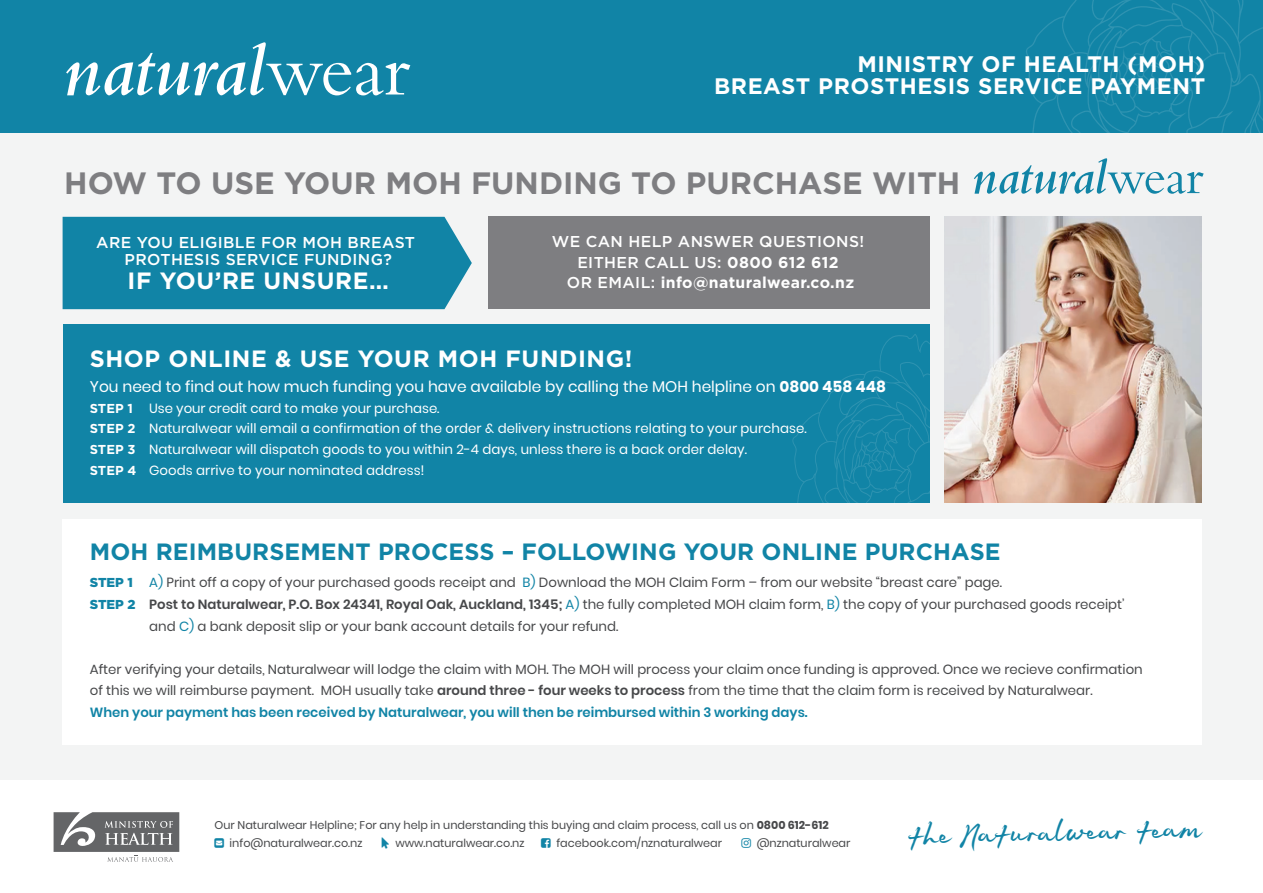
<style>
.page{position:relative;width:1263px;height:893px;background:#fff}
.page>*{position:absolute;margin:0;border:0;box-sizing:border-box;transform-origin:0 0}
.t1{font:34.5px "Rephone Rephone";color:#1184a6}
.t2{font:700 30.9px "Gotham";color:#7e7e81}
.t3{font:700 23.55px "Gotham";letter-spacing:.005em;color:#1184a6}
.t4{font:700 23.55px "Gotham";letter-spacing:.025em;color:#fff}
.t5{font:700 22.35px/22.6px "Gotham";letter-spacing:.025em;color:#fff;text-align:right}
.t6{font:500 15.75px/20.5px "Gotham";letter-spacing:.025em;color:#fff;text-align:center}
.t7{font:15.45px "Poppins";color:#fff}
.t8{font:13.35px/21.6px "Poppins";color:#47484a}
.t9{font:13.35px/20.7px "Poppins";letter-spacing:.005em;color:#fff}
.t10{font:11.25px/17.2px "Poppins";color:#47484a}
.s1{font-weight:700}
.s2{font-family:"Gotham";font-weight:700;font-size:12.9px}
.s3{font-family:"Gotham";font-weight:900;font-size:12.9px;color:#1184a6}
.s4{color:#1184a6}
.s5{font-weight:600}
.s6{font-weight:600;color:#1184a6}
</style>
<div class="page">
<div style="left:0;top:0;width:1263px;height:133px;background:#1184a6"></div>
<svg style="left:1046px;top:0;width:198px;height:26px"></svg>
<div style="left:0;top:133px;width:1263px;height:646px;background:#f3f4f4"></div>
<svg style="left:66px;top:42px;width:344px;height:53px"></svg>
<svg style="left:974px;top:26px;width:289px;height:191px"></svg>
<div style="left:63px;top:519px;width:1139px;height:226px;background:#fff"></div>
<div style="left:63px;top:325px;width:866px;height:178px;background:#1184a6"></div>
<div style="left:63px;top:217px;width:409px;height:92px;background:#1184a6"></div>
<div style="left:488px;top:217px;width:441px;height:92px;background:#7e7e81"></div>
<img style="left:945px;top:217px;width:257px;height:286px">
<svg style="left:54px;top:812px;width:125px;height:50px"></svg>
<svg style="left:792px;top:334px;width:137px;height:169px"></svg>
<h3 class="t5" style="left:714px;top:52px;width:493px">MINISTRY OF HEALTH (MOH)<br>BREAST PROSTHESIS SERVICE PAYMENT</h3>
<h2 class="t2" style="left:64px;top:165px;width:898px">HOW TO USE YOUR MOH FUNDING TO PURCHASE WITH</h2>
<p class="t6" style="left:96px;top:233px;width:320px;line-height:17.4px">ARE YOU ELIGIBLE FOR MOH BREAST<br>PROTHESIS SERVICE FUNDING?</p>
<h3 class="t4" style="left:128px;top:267px;width:263px">IF YOU’RE UNSURE…</h3>
<p class="t6" style="left:552px;top:231px;width:314px">WE CAN HELP ANSWER QUESTIONS!<br>EITHER CALL US: <span class="s1">0800 612 612<br></span>OR EMAIL: <span class="s1">info@naturalwear.co.nz</span></p>
<h3 class="t4" style="left:90px;top:345px;width:544px">SHOP ONLINE &amp; USE YOUR MOH FUNDING!</h3>
<p class="t7" style="left:90px;top:377px;width:798px">You need to find out how much funding you have available by calling the MOH helpline on <span class="s1">0800 458 448</span></p>
<p class="t9" style="left:90px;top:398px;width:718px"><span class="s2">STEP 1</span> Use your credit card to make your purchase.<br><span class="s2">STEP 2</span> Naturalwear will email a confirmation of the order &amp; delivery instructions relating to your purchase.<br><span class="s2">STEP 3</span> Naturalwear will dispatch goods to you within 2-4 days, unless there is a back order delay.<br><span class="s2">STEP 4</span> Goods arrive to your nominated address!</p>
<h3 class="t3" style="left:90px;top:538px;width:912px">MOH REIMBURSEMENT PROCESS – FOLLOWING YOUR ONLINE PURCHASE</h3>
<p class="t8" style="left:90px;top:572px;width:914px"><span class="s3">STEP 1</span> <span class="s4">A)</span> Print off a copy of your purchased goods receipt and <span class="s4">B)</span> Download the MOH Claim Form – from our website “breast care” page.</p>
<p class="t8" style="left:90px;top:594px;width:1036px"><span class="s3">STEP 2</span> <span class="s5">Post to Naturalwear, P.O. Box 24341, Royal Oak, Auckland, 1345;</span> <span class="s4">A)</span> the fully completed MOH claim form, <span class="s4">B)</span> the copy of your purchased goods receipt’</p>
<p class="t8" style="left:149px;top:615px;width:471px">and <span class="s4">C)</span> a bank deposit slip or your bank account details for your refund.</p>
<p class="t8" style="left:90px;top:658px;width:1054px">After verifying your details, Naturalwear will lodge the claim with MOH. The MOH will process your claim once funding is approved. Once we recieve confirmation of this we will reimburse payment. MOH usually take <span class="s5">around three - four weeks to process</span> from the time that the claim form is received by Naturalwear.<br><span class="s6">When your payment has been received by Naturalwear, you will then be reimbursed within 3 working days.</span></p>
<p class="t10" style="left:230px;top:817px;width:600px;text-indent:-15px">Our Naturalwear Helpline; For any help in understanding this buying and claim process, call us on <span class="s1">0800 612-612 </span>info@naturalwear.co.nz</p>
<p class="t10" style="left:395px;top:834px;width:131px">www.naturalwear.co.nz</p>
<p class="t10" style="left:556px;top:834px;width:167px">facebook.com/nznaturalwear</p>
<p class="t10" style="left:757px;top:834px;width:95px">@nznaturalwear</p>
<h1 class="t1" style="left:908px;top:820px;width:294px;rotate:-1deg">the Naturalwear team</h1>
</div>
